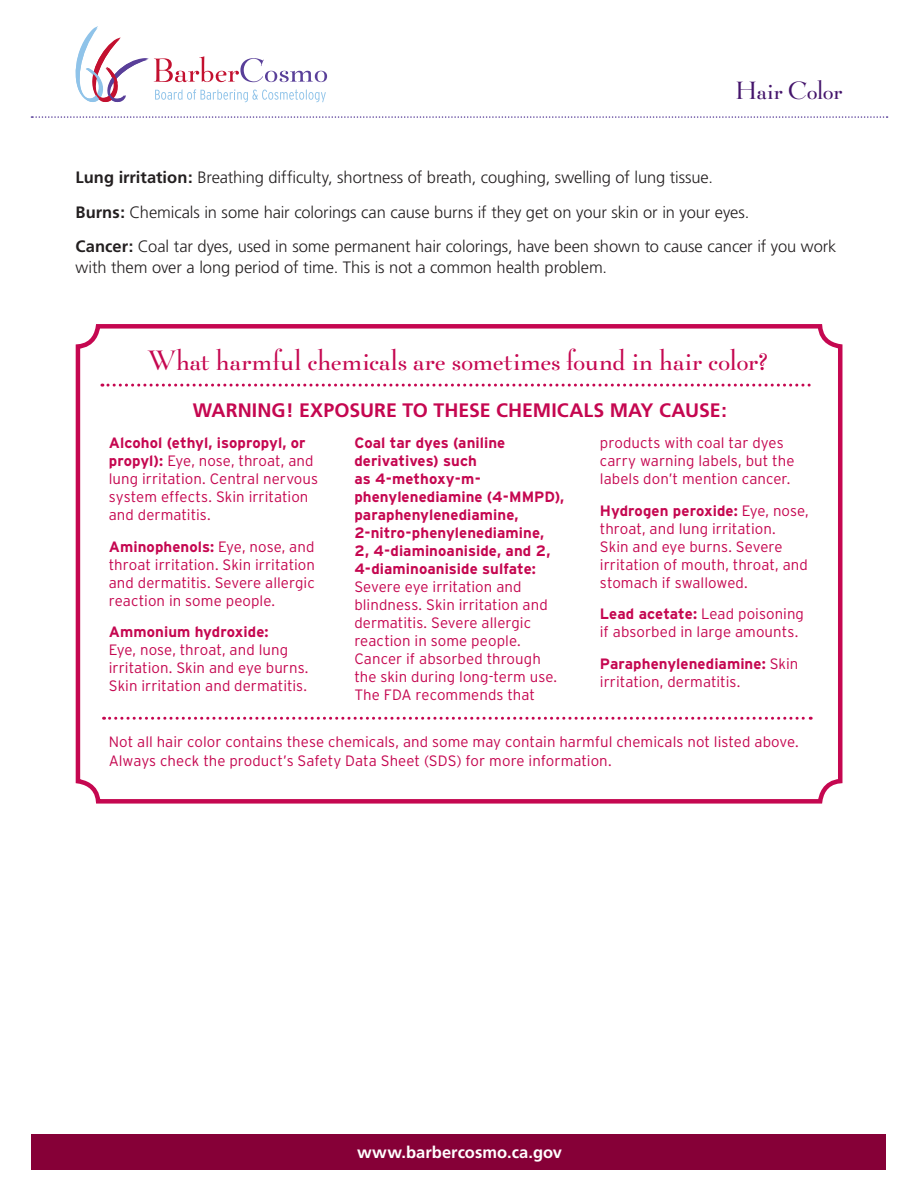
<style>
.page{position:relative;width:918px;height:1188px;background:#fff}
.page>*{position:absolute;margin:0;border:0;box-sizing:border-box;transform-origin:0 0}
.t1{font:27px "Belucian";letter-spacing:.005em;color:#c50750}
.t2{font:24px "Belucian";letter-spacing:-.005em;color:#44146b}
.t3{font:700 19.5px "Frutiger CE";color:#c50750}
.t4{font:300 16.5px/34.5px "Frutiger";letter-spacing:-.005em;color:#231f20}
.t5{font:700 16.5px "Frutiger";color:#fff}
.t6{font:300 15px/18px "Interstate";letter-spacing:.005em;color:#c50750}
.t7{font:700 15px/18px "Interstate";letter-spacing:.005em;color:#c50750}
.s1{font-family:"Frutiger CE";font-weight:700}
.s2{font-weight:700}
.s3{font-weight:300}
</style>
<div class="page">
<div style="left:31px;top:1134px;width:855px;height:36px;background:#860037"></div>
<div style="left:76px;top:324px;width:766px;height:480px;border:4px solid #c50750;border-radius:20px"></div>
<svg style="left:102px;top:384px;width:709px;height:3px"></svg>
<svg style="left:104px;top:717px;width:707px;height:3px"></svg>
<svg style="left:31px;top:26px;width:857px;height:92px"></svg>
<p class="t2" style="left:736px;top:76px;width:108px">Hair Color</p>
<p class="t4" style="left:76px;top:161px;width:762px"><span class="s1">LungQirritation:</span> Breathing difficulty, shortness of breath, coughing, swelling of lung tissue.<br><span class="s1">Burns:</span> Chemicals in some hair colorings can cause burns if they get on your skin or in your eyes.<br><span class="s1">Cancer:</span> Coal tar dyes, used in some permanent hair colorings, have been shown to cause cancer if you work</p>
<p class="t4" style="left:76px;top:251px;width:533px">with them over a long period of time. This is not a common health problem.</p>
<p class="t1" style="left:148px;top:344px;width:622px">What harmful chemicals are sometimes found in hair color?</p>
<p class="t3" style="left:193px;top:398px;width:536px">WARNING!QEXPOSUREQTOQTHESEQCHEMICALSQMAYQCAUSE:</p>
<p class="t7" style="left:109px;top:434px;width:198px">Alcohol (ethyl, isopropyl, or</p>
<p class="t7" style="left:354px;top:434px;width:152px">Coal tar dyes (aniline</p>
<p class="t6" style="left:600px;top:434px;width:185px">products with coal tar dyes</p>
<p class="t6" style="left:109px;top:452px;width:206px"><span class="s2">propyl):</span> Eye, nose, throat, and</p>
<p class="t7" style="left:354px;top:452px;width:124px">derivatives) such</p>
<p class="t6" style="left:600px;top:452px;width:196px">carry warning labels, but the</p>
<p class="t6" style="left:109px;top:470px;width:211px">lung irritation. Central nervous</p>
<p class="t7" style="left:354px;top:470px;width:128px">as 4-methoxy-m-</p>
<p class="t6" style="left:600px;top:470px;width:192px">labels don’t mention cancer.</p>
<p class="t6" style="left:109px;top:488px;width:201px">system effects. Skin irritation and dermatitis.</p>
<p class="t7" style="left:109px;top:537px;width:207px">Aminophenols: <span class="s3">Eye, nose, and</span></p>
<p class="t7" style="left:354px;top:488px;width:212px">phenylenediamine (4-MMPD), paraphenylenediamine,<br>2-nitro-phenylenediamine,<br>2, 4-diaminoaniside, and 2,</p>
<p class="t6" style="left:600px;top:501px;width:211px"><span class="s2">Hydrogen peroxide:</span> Eye, nose, throat, and lung irritation.<br>Skin and eye burns. Severe</p>
<p class="t6" style="left:109px;top:555px;width:208px">throat irritation. Skin irritation</p>
<p class="t7" style="left:354px;top:560px;width:183px">4-diaminoaniside sulfate:</p>
<p class="t6" style="left:600px;top:555px;width:210px">irritation of mouth, throat, and</p>
<p class="t6" style="left:109px;top:573px;width:207px">and dermatitis. Severe allergic reaction in some people.</p>
<p class="t6" style="left:109px;top:623px;width:201px"><span class="s2">Ammonium hydroxide:<br></span>Eye, nose, throat, and lung irritation. Skin and eye burns.<br>Skin irritation and dermatitis.</p>
<p class="t6" style="left:354px;top:578px;width:204px">Severe eye irritation and blindness. Skin irritation and dermatitis. Severe allergic reaction in some people.<br>Cancer if absorbed through the skin during long-term use.<br>The FDA recommends that</p>
<p class="t6" style="left:600px;top:566px;width:206px;line-height:31.5px">stomach if swallowed.<br><span class="s2">Lead acetate:</span> Lead poisoning</p>
<p class="t6" style="left:600px;top:616px;width:200px;line-height:31.5px">if absorbed in large amounts.<br><span class="s2">Paraphenylenediamine:</span> Skin</p>
<p class="t6" style="left:600px;top:672px;width:142px">irritation, dermatitis.</p>
<p class="t6" style="left:109px;top:732px;width:692px;line-height:19.5px">Not all hair color contains these chemicals, and some may contain harmful chemicals not listed above.<br>Always check the product’s Safety Data Sheet (SDS) for more information.</p>
<p class="t5" style="left:357px;top:1143px;width:207px">www.barbercosmo.ca.gov</p>
</div>
